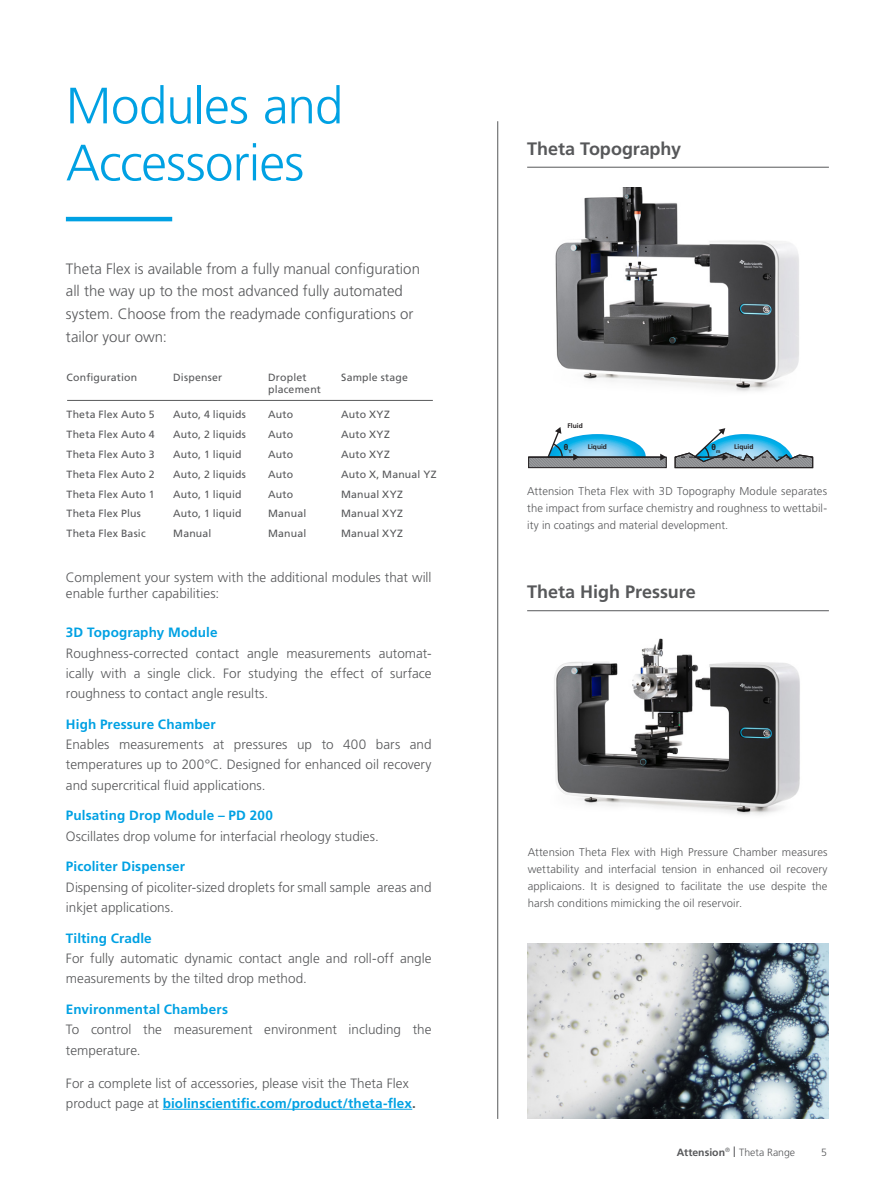
<style>
.page{position:relative;width:893px;height:1187px;background:#fff}
.page>*{position:absolute;margin:0;border:0;box-sizing:border-box;transform-origin:0 0}
.Heading_Page_Blue{font:300 51px/57px "Frutiger LT Std";letter-spacing:-.015em;color:#00a1e3}
.Sub_Heading_2_Page_8{font:700 18px "Frutiger LT Std";color:#57585a}
.Ingress_80{font:300 15px/22.5px "Frutiger LT Std";letter-spacing:-.005em;color:#57585a}
.Body_80{font:300 13.5px/20.2px "Frutiger LT Std";color:#57585a}
.Sub_Heading_3_Page_B{font:700 13.5px "Frutiger LT Std";letter-spacing:.01em;color:#00a1e3}
.Ingress_80-2{font:300 13.5px/16.2px "Frutiger LT Std";letter-spacing:.005em;color:#57585a}
.Body_Small_80{font:300 11.25px/16.8px "Frutiger LT Std";letter-spacing:.01em;color:#57585a;text-align:justify}
.Heading_2{font:10.5px/12.6px "Frutiger LT Std";letter-spacing:.015em;color:#57585a}
.t1{font:300 10.5px "Frutiger LT Std";color:#57585a}
.t2{font:700 10.5px "Frutiger LT Std";color:#57585a}
.t3{font:700 8.25px "Arial";color:#231f20}
.t4{font:700 6.6px "Frutiger LT Std";color:#231f20}
.t5{font:300 6.15px "Frutiger LT Std";color:#57585a}
.t6{font:700 4.8px "Arial";color:#231f20}
.s1{font-weight:700;color:#00a1e3}
.s2{font-weight:700}
.s3{font-size:15px}
</style>
<div class="page">
<div style="left:528px;top:457px;width:138px;height:11px;border:1px solid #231f20"></div>
<hr style="left:528px;top:456px;width:133px;height:2px;background:#231f20">
<svg style="left:529px;top:427px;width:137px;height:40px"></svg>
<svg style="left:674px;top:428px;width:140px;height:40px"></svg>
<img style="left:528px;top:943px;width:301px;height:175px">
<hr style="left:66px;top:217px;width:106px;height:4px;background:#00a1e3">
<hr style="left:497px;top:121px;width:1px;height:997px;background:#57585a">
<hr style="left:527px;top:167px;width:302px;height:1px;background:#57585a">
<img style="left:554px;top:639px;width:246px;height:176px">
<img style="left:555px;top:188px;width:244px;height:204px">
<hr style="left:67px;top:400px;width:366px;height:1px;background:#57585a">
<hr style="left:527px;top:610px;width:302px;height:1px;background:#57585a">
<hr style="left:163px;top:1108px;width:249px;height:1px;background:#00a1e3">
<p class="Heading_Page_Blue" style="left:66px;top:78px;width:279px">Modules and<br>Accessories</p>
<p class="Ingress_80" style="left:66px;top:258px;width:356px">Theta Flex is available from a fully manual configuration all the way up to the most advanced fully automated system. Choose from the readymade configurations or tailor your own:</p>
<p class="Heading_2" style="left:67px;top:371px;width:72px">Configuration</p>
<p class="Heading_2" style="left:173px;top:371px;width:51px">Dispenser</p>
<p class="Heading_2" style="left:268px;top:371px;width:54px">Droplet placement</p>
<p class="Heading_2" style="left:341px;top:371px;width:68px">Sample stage</p>
<p class="Heading_2" style="left:67px;top:408px;width:90px">Theta Flex Auto 5</p>
<p class="Heading_2" style="left:173px;top:408px;width:74px">Auto, 4 liquids</p>
<p class="Heading_2" style="left:268px;top:408px;width:26px">Auto</p>
<p class="Heading_2" style="left:341px;top:408px;width:50px">Auto XYZ</p>
<p class="Heading_2" style="left:67px;top:428px;width:90px">Theta Flex Auto 4</p>
<p class="Heading_2" style="left:173px;top:428px;width:74px">Auto, 2 liquids</p>
<p class="Heading_2" style="left:268px;top:428px;width:26px">Auto</p>
<p class="Heading_2" style="left:341px;top:428px;width:50px">Auto XYZ</p>
<p class="Heading_2" style="left:67px;top:448px;width:90px">Theta Flex Auto 3</p>
<p class="Heading_2" style="left:173px;top:448px;width:70px">Auto, 1 liquid</p>
<p class="Heading_2" style="left:268px;top:448px;width:26px">Auto</p>
<p class="Heading_2" style="left:341px;top:448px;width:50px">Auto XYZ</p>
<p class="Heading_2" style="left:67px;top:468px;width:90px">Theta Flex Auto 2</p>
<p class="Heading_2" style="left:173px;top:468px;width:74px">Auto, 2 liquids</p>
<p class="Heading_2" style="left:268px;top:468px;width:26px">Auto</p>
<p class="Heading_2" style="left:341px;top:468px;width:97px">Auto X, Manual YZ</p>
<p class="Heading_2" style="left:67px;top:487px;width:90px">Theta Flex Auto 1</p>
<p class="Heading_2" style="left:173px;top:487px;width:70px">Auto, 1 liquid</p>
<p class="Heading_2" style="left:268px;top:487px;width:26px">Auto</p>
<p class="Heading_2" style="left:341px;top:487px;width:63px">Manual XYZ</p>
<p class="Heading_2" style="left:67px;top:507px;width:76px">Theta Flex Plus</p>
<p class="Heading_2" style="left:173px;top:507px;width:70px">Auto, 1 liquid</p>
<p class="Heading_2" style="left:268px;top:507px;width:40px">Manual</p>
<p class="Heading_2" style="left:341px;top:507px;width:63px">Manual XYZ</p>
<p class="Heading_2" style="left:67px;top:527px;width:81px">Theta Flex Basic</p>
<p class="Heading_2" style="left:173px;top:527px;width:40px">Manual</p>
<p class="Heading_2" style="left:268px;top:527px;width:40px">Manual</p>
<p class="Heading_2" style="left:341px;top:527px;width:63px">Manual XYZ</p>
<p class="Ingress_80-2" style="left:66px;top:569px;width:367px">Complement your system with the additional modules that will enable further capabilities:</p>
<p class="Sub_Heading_3_Page_B" style="left:66px;top:624px;width:153px">3D Topography Module</p>
<p class="Body_80" style="left:66px;top:643px;width:367px;text-align:justify">Roughness-corrected contact angle measurements automat&shy;ically with a single click. For studying the effect of surface roughness to contact angle results.</p>
<p class="Sub_Heading_3_Page_B" style="left:66px;top:716px;width:151px">High Pressure Chamber</p>
<p class="Body_80" style="left:66px;top:734px;width:367px;text-align:justify">Enables measurements at pressures up to 400 bars and temperatures up to 200°C. Designed for enhanced oil recovery and supercritical fluid applications.</p>
<p class="Sub_Heading_3_Page_B" style="left:66px;top:807px;width:208px">Pulsating Drop Module – PD 200</p>
<p class="Body_80" style="left:66px;top:826px;width:314px">Oscillates drop volume for interfacial rheology studies.</p>
<p class="Sub_Heading_3_Page_B" style="left:66px;top:858px;width:121px">Picoliter Dispenser</p>
<p class="Body_80" style="left:66px;top:877px;width:367px">Dispensing of picoliter-sized droplets for small sample areas and inkjet applications.</p>
<p class="Sub_Heading_3_Page_B" style="left:66px;top:930px;width:87px">Tilting Cradle</p>
<p class="Body_80" style="left:66px;top:948px;width:367px">For fully automatic dynamic contact angle and roll-off angle measurements by the tilted drop method.</p>
<p class="Sub_Heading_3_Page_B" style="left:66px;top:1001px;width:164px">Environmental Chambers</p>
<p class="Body_80" style="left:66px;top:1019px;width:367px">To control the measurement environment including the temperature.</p>
<p class="Body_80" style="left:66px;top:1072px;width:352px">For a complete list of accessories, please visit the Theta Flex product page at <span class="s1">biolinscientific.com/product/theta-flex</span><span class="s2">.</span></p>
<p class="Sub_Heading_2_Page_8" style="left:527px;top:138px;width:156px">Theta Topography</p>
<p class="t4" style="left:568px;top:422px;width:17px">Fluid</p>
<p class="t3" style="left:564px;top:441px;width:6px">θ</p>
<p class="t4" style="left:588px;top:442px;width:21px">Liquid</p>
<p class="t6" style="left:568px;top:447px;width:5px">Y</p>
<p class="t3" style="left:712px;top:442px;width:6px">θ</p>
<p class="t4" style="left:734px;top:442px;width:21px">Liquid</p>
<p class="t6" style="left:716px;top:448px;width:6px">m</p>
<p class="Body_Small_80" style="left:527px;top:482px;width:301px">Attension Theta Flex with 3D Topography Module separates the impact from surface chemistry and roughness to wettabil&shy;ity in coatings and material development.</p>
<p class="Sub_Heading_2_Page_8" style="left:527px;top:581px;width:170px">Theta High Pressure</p>
<p class="Body_Small_80" style="left:528px;top:844px;width:301px">Attension Theta Flex with High Pressure Chamber measures wettability and interfacial tension in enhanced oil recovery applicaions. It is designed to facilitate the use despite the harsh conditions mimicking the oil reservoir.</p>
<p class="t5" style="left:725px;top:1146px;width:6px">®</p>
<p class="t1" style="left:733px;top:1145px;width:64px"><span class="s3">I</span> Theta Range</p>
<p class="t2" style="left:677px;top:1145px;width:50px">Attension</p>
<p class="t1" style="left:821px;top:1145px;width:7px">5</p>
</div>
